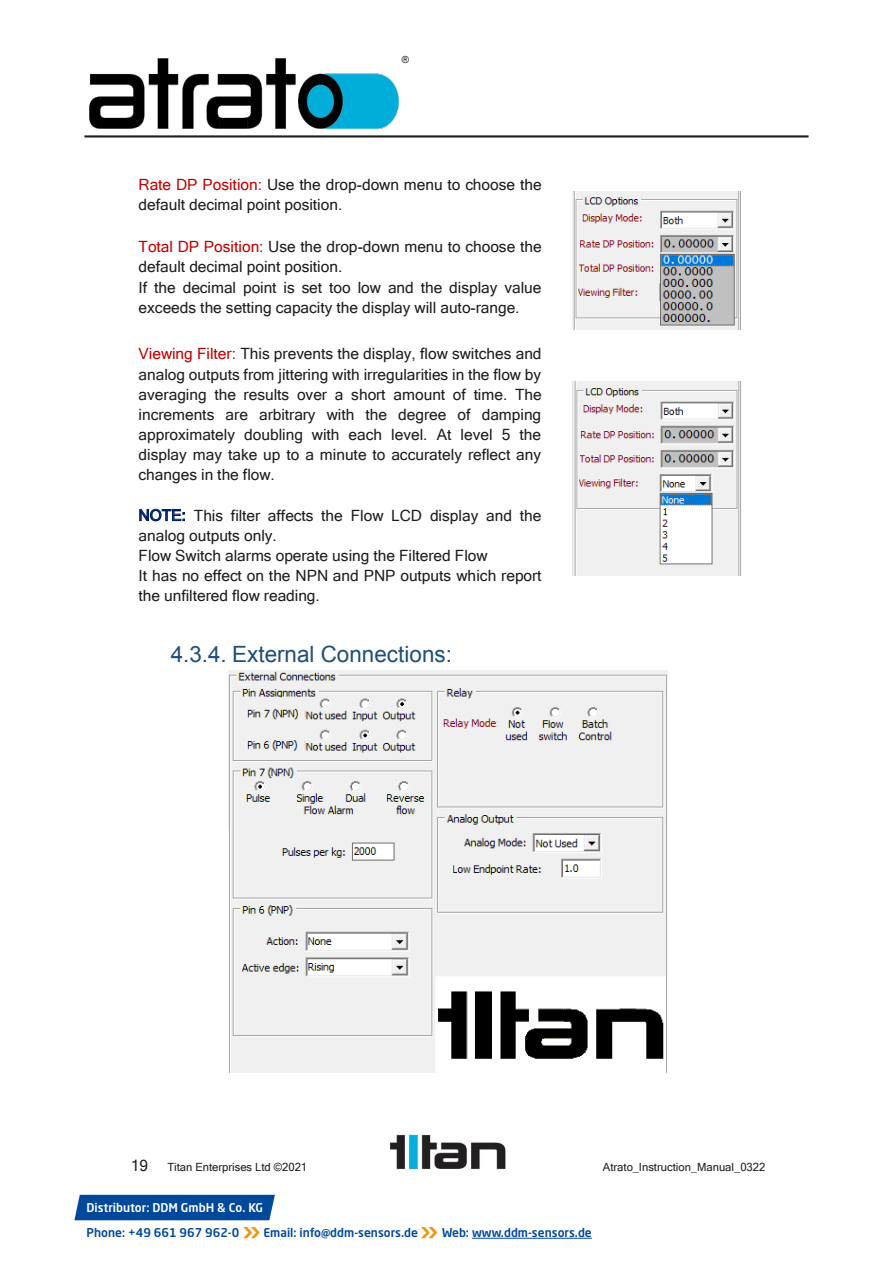
<style>
.page{position:relative;width:893px;height:1263px;background:#fff}
.page>*{position:absolute;margin:0;border:0;box-sizing:border-box;transform-origin:0 0}
.t1{font:500 26.25px "Neo Sans Std";color:#f39313}
.t2{font:22.5px "Arial";color:#1f4e79}
.t3{font:15.45px/20.1px "Microsoft Sans Serif";color:#1d1d1b}
.t4{font:500 12px "Neo Sans Std";color:#00489a}
.t5{font:500 12px "Neo Sans Std";color:#fff}
.t6{font:11.25px "Microsoft Sans Serif";letter-spacing:-.005em;color:#1d1d1b}
.t7{font:9.75px "Microsoft Sans Serif";color:#1d1d1b}
.s1{color:#c00000}
.s2{color:#002060}
.s3{font-size:26.25px;color:#f39313}
</style>
<div class="page">
<img style="left:390px;top:1135px;width:116px;height:35px">
<img style="left:90px;top:58px;width:309px;height:70px">
<hr style="left:84px;top:135px;width:724px;height:2px;background:#1d1d1b">
<img style="left:572px;top:191px;width:168px;height:139px">
<img style="left:572px;top:382px;width:169px;height:193px">
<img style="left:228px;top:671px;width:439px;height:401px">
<div style="left:74px;top:1195px;width:201px;height:25px;background:#00489a"></div>
<hr style="left:472px;top:1238px;width:120px;height:1px;background:#00489a">
<p class="t7" style="left:402px;top:54px;width:9px">®</p>
<p class="t3" style="left:139px;top:174px;width:405px"><span class="s1">Rate DP Position:</span> Use the drop-down menu to choose the default decimal point position.</p>
<p class="t3" style="left:139px;top:237px;width:405px"><span class="s1">Total DP Position:</span> Use the drop-down menu to choose the default decimal point position.<br>If the decimal point is set too low and the display value exceeds the setting capacity the display will auto-range.</p>
<p class="t3" style="left:139px;top:344px;width:405px;text-align:justify"><span class="s1">Viewing Filter:</span> This prevents the display, flow switches and analog outputs from jittering with irregularities in the flow by averaging the results over a short amount of time. The increments are arbitrary with the degree of damping approximately doubling with each level. At level 5 the display may take up to a minute to accurately reflect any changes in the flow.</p>
<p class="t3" style="left:139px;top:505px;width:404px"><span class="s2">NOTE:</span> This filter affects the Flow LCD display and the analog outputs only.<br>Flow Switch alarms operate using the Filtered Flow<br>It has no effect on the NPN and PNP outputs which report the unfiltered flow reading.</p>
<h2 class="t2" style="left:171px;top:640px;width:283px">4.3.4. External Connections:</h2>
<p class="t3" style="left:131px;top:1155px;width:19px">19</p>
<p class="t6" style="left:167px;top:1160px;width:141px">Titan Enterprises Ltd ©2021</p>
<p class="t6" style="left:603px;top:1160px;width:164px">Atrato_Instruction_Manual_0322</p>
<p class="t5" style="left:87px;top:1200px;width:178px">Distributor: DDM GmbH &amp; Co. KG</p>
<p class="t4" style="left:87px;top:1225px;width:154px">Phone: +49 661 967 962-0</p>
<p class="t4" style="left:263px;top:1225px;width:330px">Email: info@ddm-sensors.de <span class="s3">»</span> www.ddm-sensors.de</p>
<h1 class="t1" style="left:243px;top:1213px;width:20px">»</h1>
<p class="t4" style="left:442px;top:1225px;width:28px">Web:</p>
</div>
